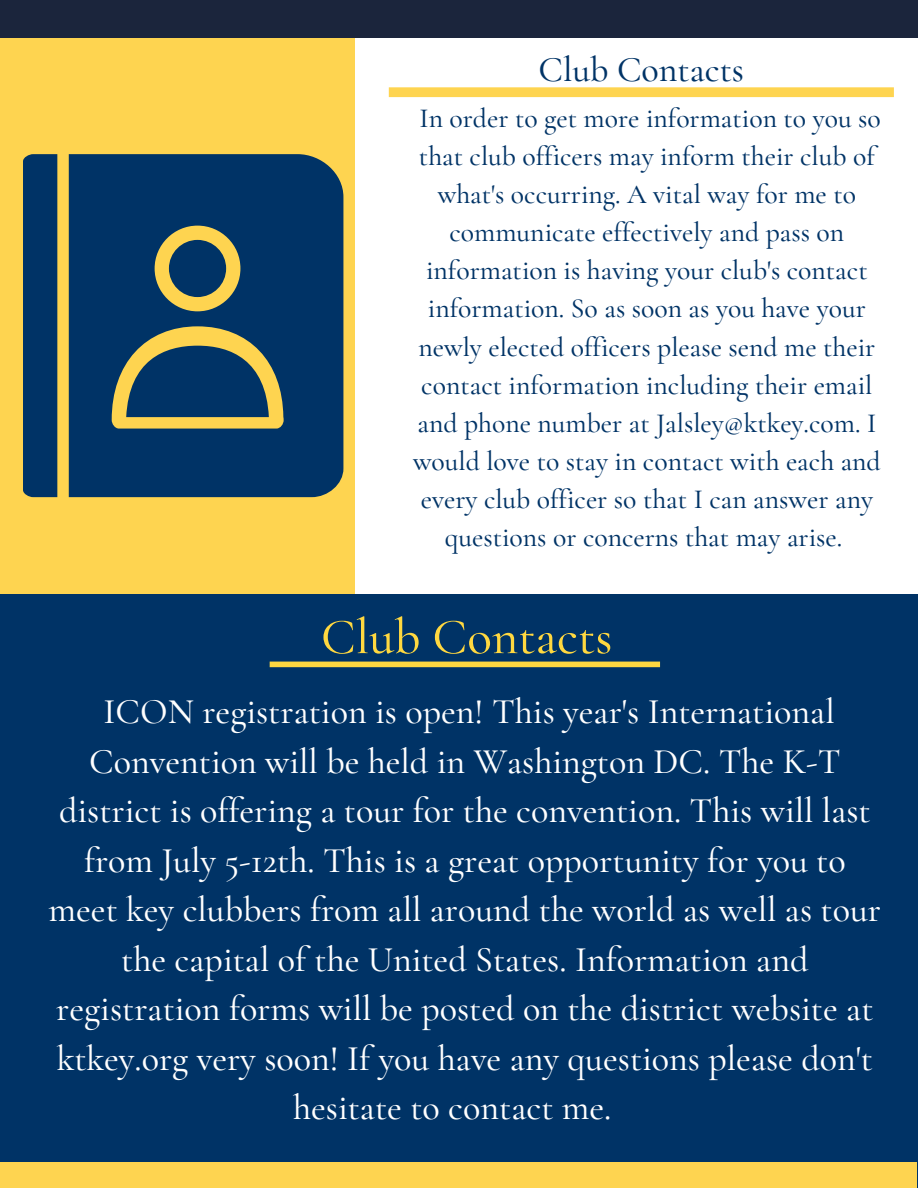
<style>
.page{position:relative;width:918px;height:1188px;background:#fff}
.page>*{position:absolute;margin:0;border:0;box-sizing:border-box;transform-origin:0 0}
.t1{font:500 51px "Cormorant Garamond";color:#ffd840}
.t2{font:500 36px "Cormorant Garamond";color:#fff}
.t3{font:500 36px "Cormorant Garamond";color:#036}
.t4{font:500 27.6px/38.1px "Cormorant Garamond";color:#036;text-align:center}
</style>
<div class="page">
<div style="left:0;top:0;width:354px;height:594px;background:#fed450"></div>
<div style="left:0;top:594px;width:918px;height:594px;background:#036"></div>
<div style="left:0;top:0;width:918px;height:37px;background:#1b253c"></div>
<div style="left:0;top:1162px;width:917px;height:26px;background:#fed450"></div>
<div style="left:23px;top:154px;width:34px;height:343px;background:#036"></div>
<svg style="left:69px;top:154px;width:274px;height:343px;background:#1b4463"></svg>
<div style="left:169px;top:240px;width:57px;height:57px;background:#036;border-radius:50%"></div>
<svg style="left:389px;top:87px;width:505px;height:10px;background:#fed555"></svg>
<div style="left:270px;top:662px;width:390px;height:5px;background:#ffd840"></div>
<p class="t3" style="left:538px;top:48px;width:207px">Club Contacts</p>
<p class="t4" style="left:413px;top:100px;width:469px">In order to get more information to you so that club officers may inform their club of what's occurring. A vital way for me to communicate effectively and pass on information is having your club's contact information. So as soon as you have your newly elected officers please send me their contact information including their email and phone number at Jalsley@ktkey.com. I would love to stay in contact with each and every club officer so that I can answer any questions or concerns that may arise.</p>
<p class="t1" style="left:321px;top:606px;width:293px">Club Contacts</p>
<p class="t2" style="left:104px;top:690px;width:733px">ICON registration is open! This year's International</p>
<p class="t2" style="left:89px;top:739px;width:753px">Convention will be held in Washington DC. The K-T</p>
<p class="t2" style="left:59px;top:789px;width:813px">district is offering a tour for the convention. This will last</p>
<p class="t2" style="left:84px;top:838px;width:763px">from July 5-12th. This is a great opportunity for you to</p>
<p class="t2" style="left:49px;top:888px;width:834px">meet key clubbers from all around the world as well as tour</p>
<p class="t2" style="left:121px;top:937px;width:689px">the capital of the United States. Information and</p>
<p class="t2" style="left:56px;top:987px;width:819px">registration forms will be posted on the district website at</p>
<p class="t2" style="left:57px;top:1036px;width:818px">ktkey.org very soon! If you have any questions please don't</p>
<p class="t2" style="left:293px;top:1086px;width:320px">hesitate to contact me.</p>
</div>
